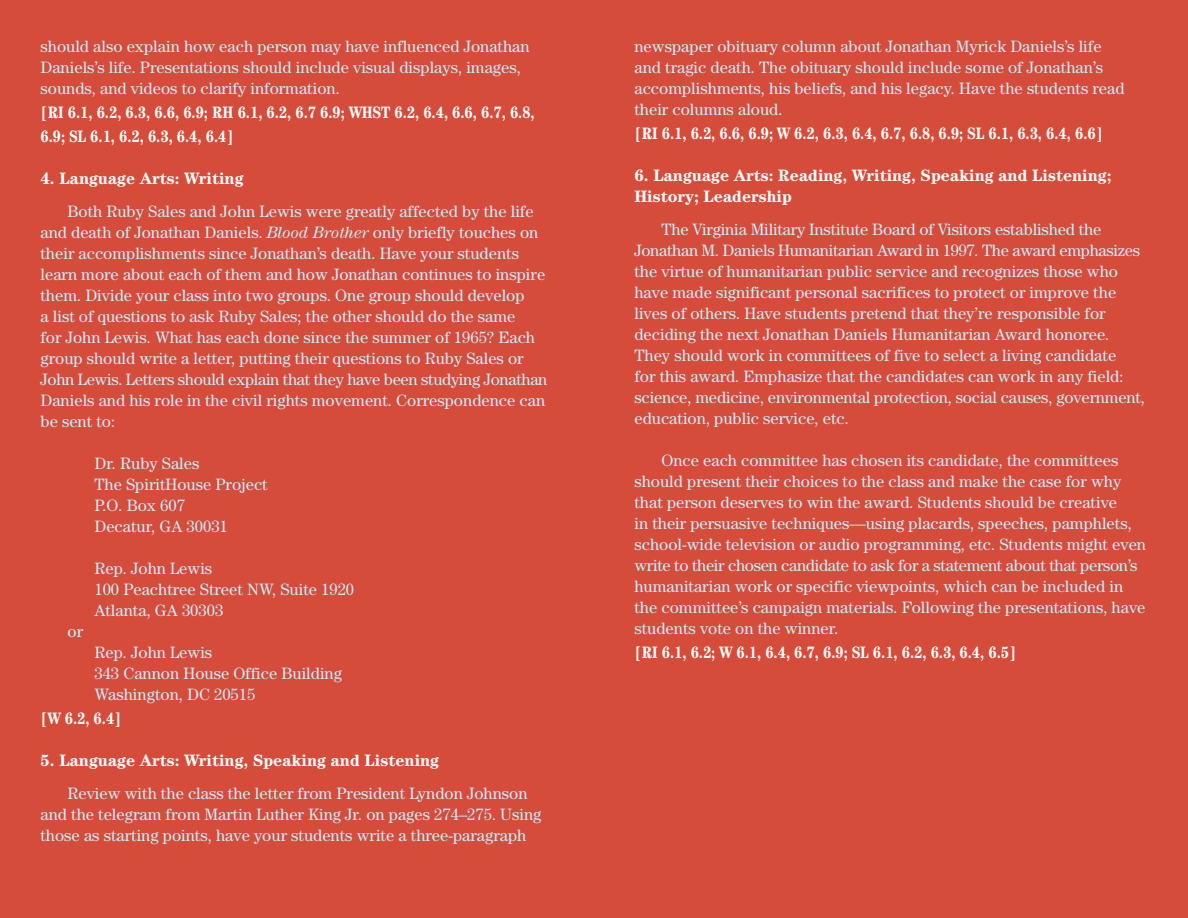
<style>
.page{position:relative;width:1188px;height:918px;background:#d64c3a}
.page>*{position:absolute;margin:0;border:0;box-sizing:border-box;transform-origin:0 0}
.t1{font:16.5px/21px "Century Std";color:#c6eafa}
.t2{font:700 condensed 16.5px/24px "Century Std";color:#fff}
.t3{font:700 16.5px/21px "Century Std";color:#fff}
.s1{font-style:italic}
</style>
<div class="page">
<p class="t1" style="left:40px;top:35px;width:491px">should also explain how each person may have influenced Jonathan<br>Daniels’s life. Presentations should include visual displays, images, sounds, and videos to clarify information.</p>
<p class="t2" style="left:40px;top:100px;width:496px">[RI 6.1, 6.2, 6.3, 6.6, 6.9; RH 6.1, 6.2, 6.7 6.9; WHST 6.2, 6.4, 6.6, 6.7, 6.8,<br>6.9; SL 6.1, 6.2, 6.3, 6.4, 6.4]</p>
<p class="t3" style="left:40px;top:167px;width:205px">4. Language Arts: Writing</p>
<p class="t1" style="left:40px;top:200px;width:508px;text-indent:27px">Both Ruby Sales and John Lewis were greatly affected by the life and death of Jonathan Daniels. <span class="s1">Blood Brother</span> only briefly touches on their accomplishments since Jonathan’s death. Have your students learn more about each of them and how Jonathan continues to inspire them. Divide your class into two groups. One group should develop<br>a list of questions to ask Ruby Sales; the other should do the same<br>for John Lewis. What has each done since the summer of 1965? Each group should write a letter, putting their questions to Ruby Sales or John Lewis. Letters should explain that they have been studying Jonathan Daniels and his role in the civil rights movement. Correspondence can be sent to:</p>
<p class="t1" style="left:94px;top:452px;width:175px">Dr. Ruby Sales<br>The SpiritHouse Project<br>P.O. Box 607<br>Decatur, GA 30031</p>
<p class="t1" style="left:94px;top:557px;width:261px">Rep. John Lewis<br>100 Peachtree Street NW, Suite 1920<br>Atlanta, GA 30303</p>
<p class="t1" style="left:67px;top:621px;width:17px">or</p>
<p class="t1" style="left:94px;top:642px;width:249px">Rep. John Lewis<br>343 Cannon House Office Building<br>Washington, DC 20515</p>
<p class="t2" style="left:40px;top:706px;width:83px">[W 6.2, 6.4]</p>
<p class="t3" style="left:40px;top:750px;width:400px">5. Language Arts: Writing, Speaking and Listening</p>
<p class="t1" style="left:40px;top:783px;width:503px;text-indent:27px">Review with the class the letter from President Lyndon Johnson and the telegram from Martin Luther King Jr. on pages 274–275. Using those as starting points, have your students write a three-paragraph</p>
<p class="t1" style="left:634px;top:36px;width:492px">newspaper obituary column about Jonathan Myrick Daniels’s life and tragic death. The obituary should include some of Jonathan’s accomplishments, his beliefs, and his legacy. Have the students read their columns aloud.</p>
<p class="t2" style="left:634px;top:121px;width:470px">[RI 6.1, 6.2, 6.6, 6.9; W 6.2, 6.3, 6.4, 6.7, 6.8, 6.9; SL 6.1, 6.3, 6.4, 6.6]</p>
<p class="t3" style="left:634px;top:165px;width:479px">6. Language Arts: Reading, Writing, Speaking and Listening;<br>History; Leadership</p>
<p class="t1" style="left:634px;top:219px;width:512px;text-indent:27px">The Virginia Military Institute Board of Visitors established the Jonathan M. Daniels Humanitarian Award in 1997. The award emphasizes the virtue of humanitarian public service and recognizes those who have made significant personal sacrifices to protect or improve the lives of others. Have students pretend that they’re responsible for deciding the next Jonathan Daniels Humanitarian Award honoree.<br>They should work in committees of five to select a living candidate<br>for this award. Emphasize that the candidates can work in any field: science, medicine, environmental protection, social causes, government, education, public service, etc.</p>
<p class="t1" style="left:634px;top:450px;width:513px;text-indent:27px">Once each committee has chosen its candidate, the committees should present their choices to the class and make the case for why that person deserves to win the award. Students should be creative<br>in their persuasive techniques—using placards, speeches, pamphlets, school-wide television or audio programming, etc. Students might even write to their chosen candidate to ask for a statement about that person’s humanitarian work or specific viewpoints, which can be included in the committee’s campaign materials. Following the presentations, have students vote on the winner.</p>
<p class="t2" style="left:634px;top:640px;width:383px">[RI 6.1, 6.2; W 6.1, 6.4, 6.7, 6.9; SL 6.1, 6.2, 6.3, 6.4, 6.5]</p>
</div>
